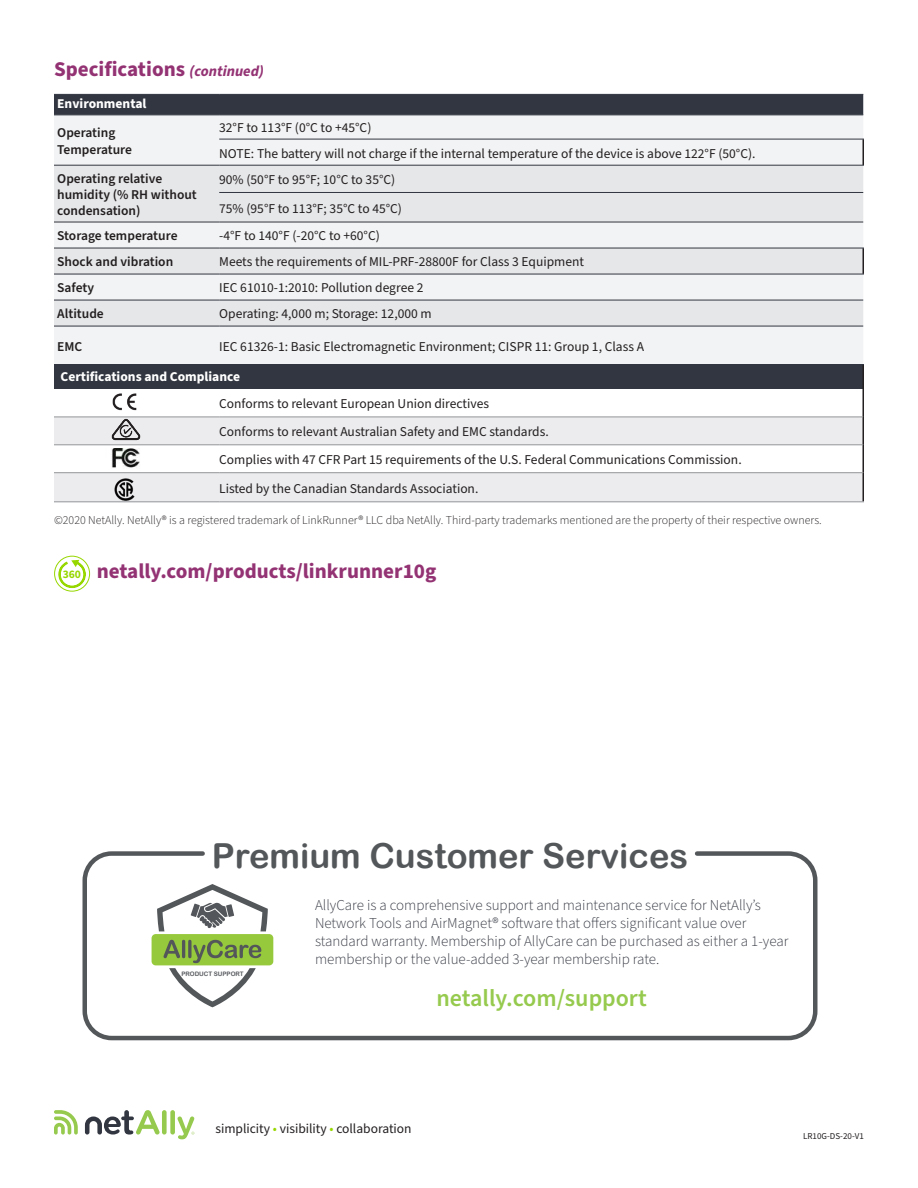
<style>
.page{position:relative;width:918px;height:1188px;background:#fff}
.page>*{position:absolute;margin:0;border:0;box-sizing:border-box;transform-origin:0 0}
.t1{font:34.5px "Arial Rounded MT Bold";color:#54575a}
.t2{font:600 24px "Source Sans Pro";color:#96ca4e}
.t3{font:700 21px "Source Sans Pro";color:#943374}
.t4{font:300 15px/18px "Source Sans Pro";color:#323640}
.t5{font:13.5px "Source Sans Pro";color:#231f20}
.t6{font:600 13.5px/16.2px "Source Sans Pro";color:#231f20}
.t7{font:700 13.5px "Source Sans Pro";color:#fff}
.t8{font:300 12px "Source Sans Pro";color:#231f20}
.t9{font:12px "Source Sans Pro";color:#231f20}
.t10{font:700 11.55px "Source Sans Pro";color:#97d700}
.t11{font:9px "Source Sans Pro";color:#231f20}
.t12{font:6.15px "Arial Rounded MT Bold";color:#53565a}
.s1{font-style:italic;font-size:15px}
.s2{color:#97d700}
</style>
<div class="page">
<div style="left:54px;top:95px;width:809px;height:20px;background:#323640"></div>
<div style="left:54px;top:116px;width:809px;height:248px;background:#f2f3f4"></div>
<svg style="left:54px;top:166px;width:809px;height:160px;fill:#e6e7e9"></svg>
<div style="left:54px;top:365px;width:809px;height:24px;background:#323640"></div>
<svg style="left:54px;top:416px;width:808px;height:1px"></svg>
<svg style="left:54px;top:418px;width:808px;height:83px;fill:#ececee"></svg>
<hr style="left:862px;top:139px;width:2px;height:26px;background:#231f20">
<hr style="left:862px;top:248px;width:2px;height:26px;background:#231f20">
<hr style="left:862px;top:365px;width:2px;height:24px;background:#231f20">
<hr style="left:862px;top:389px;width:2px;height:28px;background:#231f20">
<hr style="left:862px;top:417px;width:2px;height:28px;background:#231f20">
<hr style="left:862px;top:445px;width:2px;height:28px;background:#231f20">
<hr style="left:862px;top:473px;width:2px;height:28px;background:#231f20">
<hr style="left:54px;top:417px;width:165px;height:1px;background:#939598">
<hr style="left:219px;top:417px;width:643px;height:1px;background:#939598">
<hr style="left:54px;top:444px;width:165px;height:1px;background:#939598">
<hr style="left:219px;top:444px;width:643px;height:1px;background:#939598">
<hr style="left:54px;top:472px;width:165px;height:1px;background:#939598">
<hr style="left:219px;top:472px;width:643px;height:1px;background:#939598">
<hr style="left:54px;top:501px;width:165px;height:1px;background:#939598">
<hr style="left:219px;top:501px;width:645px;height:1px;background:#939598">
<hr style="left:54px;top:94px;width:165px;height:1px;background:#323640">
<hr style="left:219px;top:94px;width:644px;height:1px;background:#323640">
<hr style="left:54px;top:115px;width:165px;height:1px;background:#323640">
<hr style="left:219px;top:115px;width:644px;height:1px;background:#323640">
<hr style="left:219px;top:139px;width:645px;height:1px;background:#323640">
<hr style="left:54px;top:165px;width:165px;height:1px;background:#323640">
<hr style="left:219px;top:165px;width:645px;height:1px;background:#323640">
<hr style="left:219px;top:192px;width:644px;height:1px;background:#323640">
<hr style="left:54px;top:222px;width:165px;height:1px;background:#323640">
<hr style="left:219px;top:222px;width:644px;height:1px;background:#323640">
<hr style="left:54px;top:248px;width:165px;height:1px;background:#323640">
<hr style="left:219px;top:248px;width:645px;height:1px;background:#323640">
<hr style="left:54px;top:274px;width:165px;height:1px;background:#323640">
<hr style="left:219px;top:274px;width:645px;height:1px;background:#323640">
<hr style="left:54px;top:300px;width:165px;height:1px;background:#323640">
<hr style="left:219px;top:300px;width:644px;height:1px;background:#323640">
<hr style="left:54px;top:326px;width:165px;height:1px;background:#323640">
<hr style="left:219px;top:326px;width:644px;height:1px;background:#323640">
<hr style="left:54px;top:364px;width:165px;height:1px;background:#323640">
<hr style="left:219px;top:364px;width:645px;height:1px;background:#323640">
<img style="left:112px;top:393px;width:25px;height:18px">
<img style="left:110px;top:416px;width:32px;height:29px">
<img style="left:106px;top:448px;width:40px;height:21px">
<img style="left:113px;top:478px;width:23px;height:23px">
<div style="left:54px;top:556px;width:36px;height:36px;border:1px solid #97d700;border-radius:50%"></div>
<svg style="left:57px;top:559px;width:30px;height:30px"></svg>
<svg style="left:54px;top:1110px;width:24px;height:25px"></svg>
<div style="left:162px;top:1110px;width:5px;height:25px;background:#96ca4e;border-radius:2px"></div>
<div style="left:170px;top:1110px;width:5px;height:25px;background:#96ca4e;border-radius:2px"></div>
<svg style="left:85px;top:1110px;width:75px;height:25px"></svg>
<svg style="left:178px;top:1117px;width:16px;height:22px"></svg>
<div style="left:152px;top:934px;width:121px;height:31px;background:#97c93c;border-radius:4px"></div>
<svg style="left:164px;top:940px;width:97px;height:67px"></svg>
<svg style="left:157px;top:884px;width:111px;height:47px"></svg>
<div style="left:82px;top:851px;width:736px;height:189px;border:4px solid #54575a;border-radius:27px"></div>
<p class="t3" style="left:54px;top:54px;width:211px">Specifications <span class="s1">(continued)</span></p>
<p class="t7" style="left:57px;top:95px;width:91px">Environmental</p>
<p class="t6" style="left:57px;top:125px;width:76px">Operating<br>Temperature</p>
<p class="t5" style="left:219px;top:119px;width:154px">32°F to 113°F (0°C to +45°C)</p>
<p class="t5" style="left:219px;top:144px;width:538px">NOTE: The battery will not charge if the internal temperature of the device is above 122°F (50°C).</p>
<p class="t6" style="left:57px;top:171px;width:141px">Operating relative humidity (% RH without condensation)</p>
<p class="t5" style="left:219px;top:171px;width:178px">90% (50°F to 95°F; 10°C to 35°C)</p>
<p class="t5" style="left:219px;top:199px;width:184px">75% (95°F to 113°F; 35°C to 45°C)</p>
<p class="t6" style="left:57px;top:228px;width:122px">Storage temperature</p>
<p class="t5" style="left:219px;top:227px;width:162px">-4°F to 140°F (-20°C to +60°C)</p>
<p class="t6" style="left:57px;top:254px;width:118px">Shock and vibration</p>
<p class="t5" style="left:219px;top:253px;width:366px">Meets the requirements of MIL-PRF-28800F for Class 3 Equipment</p>
<p class="t6" style="left:57px;top:280px;width:38px">Safety</p>
<p class="t5" style="left:219px;top:279px;width:206px">IEC 61010-1:2010: Pollution degree 2</p>
<p class="t6" style="left:57px;top:306px;width:48px">Altitude</p>
<p class="t5" style="left:219px;top:305px;width:214px">Operating: 4,000 m; Storage: 12,000 m</p>
<p class="t6" style="left:57px;top:339px;width:27px">EMC</p>
<p class="t5" style="left:219px;top:337px;width:426px">IEC 61326-1: Basic Electromagnetic Environment; CISPR 11: Group 1, Class A</p>
<p class="t7" style="left:60px;top:367px;width:181px">Certifications and Compliance</p>
<p class="t5" style="left:219px;top:395px;width:271px">Conforms to relevant European Union directives</p>
<p class="t5" style="left:219px;top:423px;width:331px">Conforms to relevant Australian Safety and EMC standards.</p>
<p class="t5" style="left:219px;top:451px;width:524px">Complies with 47 CFR Part 15 requirements of the U.S. Federal Communications Commission.</p>
<p class="t5" style="left:219px;top:479px;width:261px">Listed by the Canadian Standards Association.</p>
<p class="t8" style="left:54px;top:512px;width:769px">©2020 NetAlly. NetAlly® is a registered trademark of LinkRunner® LLC dba NetAlly. Third-party trademarks mentioned are the property of their respective owners.</p>
<p class="t10" style="left:63px;top:566px;width:20px">360</p>
<p class="t3" style="left:97px;top:557px;width:341px">netally.com/products/linkrunner10g</p>
<p class="t1" style="left:212px;top:835px;width:478px">Premium Customer Services</p>
<p class="t12" style="left:181px;top:970px;width:64px">PRODUCT SUPPORT</p>
<p class="t4" style="left:315px;top:896px;width:475px">AllyCare is a comprehensive support and maintenance service for NetAlly’s Network Tools and AirMagnet® software that offers significant value over standard warranty. Membership of AllyCare can be purchased as either a 1-year membership or the value-added 3-year membership rate.</p>
<p class="t2" style="left:437px;top:982px;width:212px">netally.com/support</p>
<p class="t5" style="left:215px;top:1119px;width:198px">simplicity <span class="s2">•</span> visibility <span class="s2">•</span> collaboration</p>
<p class="t11" style="left:803px;top:1130px;width:62px">LR10G-DS-20-V1</p>
<p class="t9" style="left:856px;top:1134px;width:7px">7</p>
</div>
